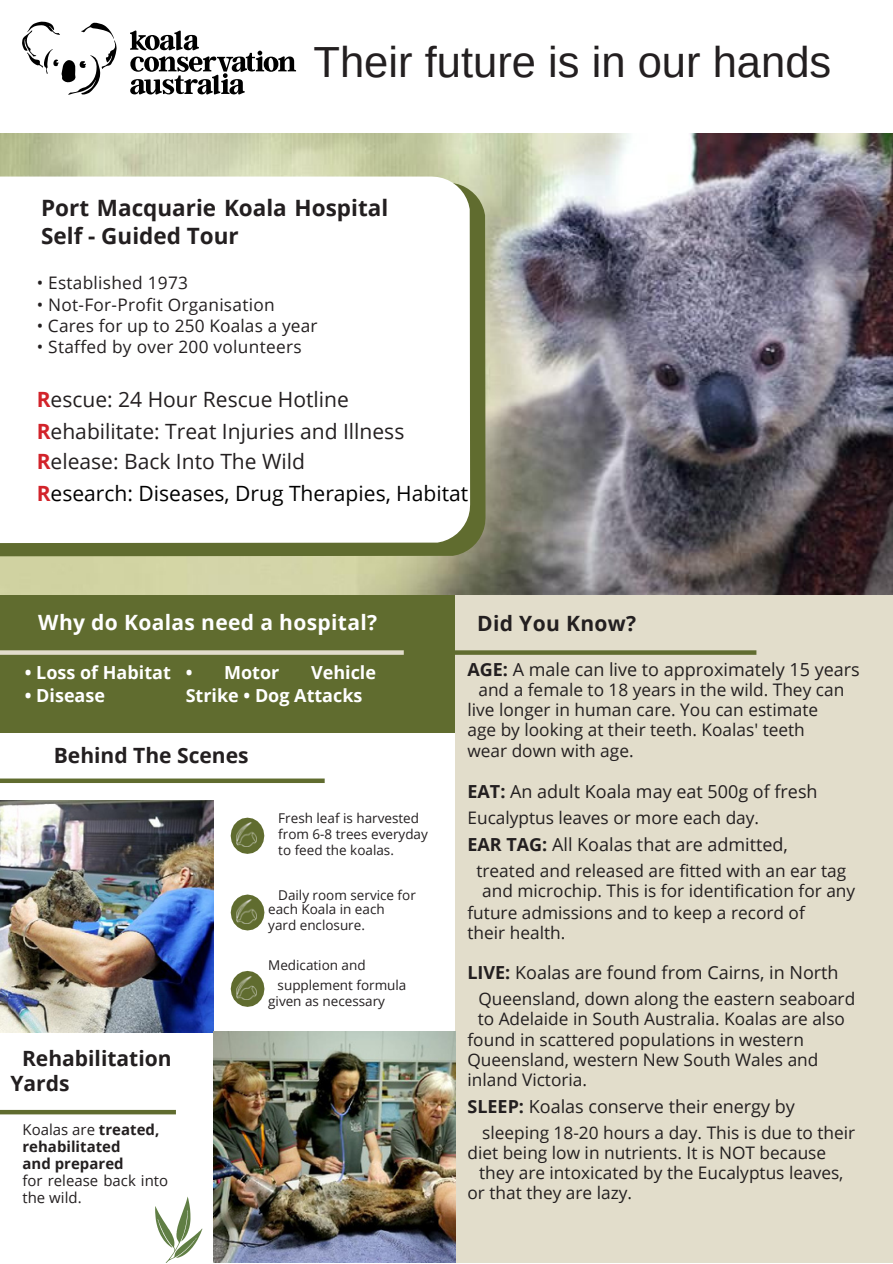
<style>
.page{position:relative;width:893px;height:1264px;background:#fff}
.page>*{position:absolute;margin:0;border:0;box-sizing:border-box;transform-origin:0 0}
.t1{font:43.5px "Arimo";color:#231f20}
.t2{font:700 22.5px/28px "Open Sans";color:#231f20}
.t3{font:21px "Open Sans";color:#231f20}
.t4{font:700 21px "Open Sans";color:#231f20}
.t5{font:21px "Open Sans";color:#000}
.t6{font:700 21px "Open Sans";letter-spacing:.015em;color:#fff}
.t7{font:18px "Open Sans";color:#231f20}
.t8{font:700 18px/22.5px "Open Sans";color:#fff}
.t9{font:17.25px "Open Sans";color:#231f20}
.t10{font:700 15px/16.8px "Open Sans";color:#231f20}
.t11{font:15px/16.8px "Open Sans";color:#231f20}
.t12{font:13.5px/15.8px "Open Sans";color:#231f20}
.s1{font-weight:700;color:#d2232a}
.s2{font-weight:700}
.s3{font-weight:400}
</style>
<div class="page">
<div style="left:0;top:590px;width:455px;height:142px;background:#606c2f"></div>
<div style="left:455px;top:590px;width:437px;height:672px;background:#e2ddcb"></div>
<img style="left:0;top:134px;width:892px;height:461px">
<img style="left:0;top:800px;width:214px;height:232px">
<img style="left:213px;top:1031px;width:242px;height:230px">
<div style="left:0;top:650px;width:404px;height:5px;background:#e2ddcb"></div>
<div style="left:0;top:778px;width:324px;height:5px;background:#606c2f"></div>
<div style="left:0;top:1109px;width:176px;height:5px;background:#606c2f"></div>
<svg style="left:231px;top:817px;width:33px;height:36px"></svg>
<div style="left:0;top:183px;width:485px;height:373px;background:#606c2f"></div>
<svg style="left:0;top:176px;width:470px;height:367px"></svg>
<svg style="left:455px;top:650px;width:301px;height:4px"></svg>
<img style="left:237px;top:823px;width:20px;height:23px">
<svg style="left:231px;top:894px;width:33px;height:36px"></svg>
<svg style="left:231px;top:971px;width:33px;height:35px"></svg>
<img style="left:237px;top:899px;width:20px;height:24px">
<img style="left:237px;top:976px;width:20px;height:23px">
<svg style="left:155px;top:1196px;width:47px;height:66px"></svg>
<svg style="left:130px;top:31px;width:166px;height:63px"></svg>
<svg style="left:22px;top:21px;width:95px;height:74px"></svg>
<p class="t1" style="left:313px;top:37px;width:519px">Their future is in our hands</p>
<p class="t2" style="left:41px;top:193px;width:348px">Port Macquarie Koala Hospital<br>Self - Guided Tour</p>
<p class="t9" style="left:37px;top:271px;width:153px">• Established 1973</p>
<p class="t9" style="left:37px;top:292px;width:239px">• Not-For-Profit Organisation</p>
<p class="t9" style="left:37px;top:313px;width:282px">• Cares for up to 250 Koalas a year</p>
<p class="t9" style="left:37px;top:335px;width:266px">• Staffed by over 200 volunteers</p>
<p class="t3" style="left:37px;top:385px;width:314px"><span class="s1">R</span>escue: 24 Hour Rescue Hotline</p>
<p class="t3" style="left:37px;top:416px;width:369px"><span class="s1">R</span>ehabilitate: Treat Injuries and Illness</p>
<p class="t3" style="left:37px;top:446px;width:270px"><span class="s1">R</span>elease: Back Into The Wild</p>
<p class="t5" style="left:37px;top:478px;width:433px"><span class="s1">R</span>esearch: Diseases, Drug Therapies, Habitat</p>
<p class="t6" style="left:38px;top:607px;width:340px">Why do Koalas need a hospital?</p>
<p class="t4" style="left:477px;top:608px;width:161px">Did You Know?</p>
<p class="t8" style="left:25px;top:661px;width:147px">• Loss of Habitat</p>
<p class="t8" style="left:25px;top:683px;width:82px">• Disease</p>
<p class="t7" style="left:467px;top:656px;width:394px"><span class="s2">AGE:</span> A male can live to approximately 15 years</p>
<p class="t9" style="left:478px;top:677px;width:367px">and a female to 18 years in the wild. They can</p>
<p class="t9" style="left:467px;top:697px;width:352px">live longer in human care. You can estimate</p>
<p class="t9" style="left:467px;top:718px;width:339px">age by looking at their teeth. Koalas' teeth</p>
<p class="t9" style="left:467px;top:738px;width:168px">wear down with age.</p>
<p class="t7" style="left:467px;top:779px;width:351px"><span class="s2">EAT:</span> An adult Koala may eat 500g of fresh</p>
<p class="t9" style="left:467px;top:805px;width:293px">Eucalyptus leaves or more each day.</p>
<p class="t7" style="left:467px;top:831px;width:322px"><span class="s2">EAR TAG:</span> All Koalas that are admitted,</p>
<p class="t9" style="left:476px;top:858px;width:371px">treated and released are fitted with an ear tag</p>
<p class="t9" style="left:482px;top:878px;width:374px">and microchip. This is for identification for any</p>
<p class="t9" style="left:467px;top:900px;width:339px">future admissions and to keep a record of</p>
<p class="t9" style="left:467px;top:920px;width:99px">their health.</p>
<p class="t7" style="left:467px;top:960px;width:372px"><span class="s2">LIVE:</span> Koalas are found from Cairns, in North</p>
<p class="t9" style="left:478px;top:986px;width:378px">Queensland, down along the eastern seaboard</p>
<p class="t9" style="left:477px;top:1006px;width:369px">to Adelaide in South Australia. Koalas are also</p>
<p class="t9" style="left:467px;top:1027px;width:338px">found in scattered populations in western</p>
<p class="t9" style="left:467px;top:1047px;width:352px">Queensland, western New South Wales and</p>
<p class="t9" style="left:467px;top:1067px;width:121px">inland Victoria.</p>
<p class="t7" style="left:467px;top:1093px;width:329px"><span class="s2">SLEEP:</span> Koalas conserve their energy by</p>
<p class="t9" style="left:482px;top:1120px;width:374px">sleeping 18-20 hours a day. This is due to their</p>
<p class="t9" style="left:467px;top:1140px;width:360px">diet being low in nutrients. It is NOT because</p>
<p class="t9" style="left:479px;top:1160px;width:366px">they are intoxicated by the Eucalyptus leaves,</p>
<p class="t9" style="left:467px;top:1180px;width:166px">or that they are lazy.</p>
<p class="t8" style="left:186px;top:661px;width:192px;text-indent:125px">Vehicle<br>Strike • Dog Attacks</p>
<p class="t8" style="left:186px;top:661px;width:95px">• Motor</p>
<p class="t4" style="left:54px;top:740px;width:196px">Behind The Scenes</p>
<p class="t12" style="left:278px;top:810px;width:151px">Fresh leaf is harvested from 6-8 trees everyday to feed the koalas.</p>
<p class="t12" style="left:278px;top:886px;width:139px">Daily room service for</p>
<p class="t12" style="left:268px;top:901px;width:118px">each Koala in each</p>
<p class="t12" style="left:268px;top:917px;width:98px">yard enclosure.</p>
<p class="t12" style="left:268px;top:956px;width:99px">Medication and</p>
<p class="t12" style="left:277px;top:976px;width:130px">supplement formula</p>
<p class="t12" style="left:268px;top:992px;width:118px">given as necessary</p>
<p class="t4" style="left:22px;top:1043px;width:151px">Rehabilitation</p>
<p class="t4" style="left:10px;top:1068px;width:61px">Yards</p>
<p class="t10" style="left:22px;top:1121px;width:138px"><span class="s3">Koalas are</span> treated, rehabilitated</p>
<p class="t10" style="left:22px;top:1154px;width:103px">and prepared</p>
<p class="t11" style="left:22px;top:1171px;width:147px">for release back into the wild.</p>
</div>
